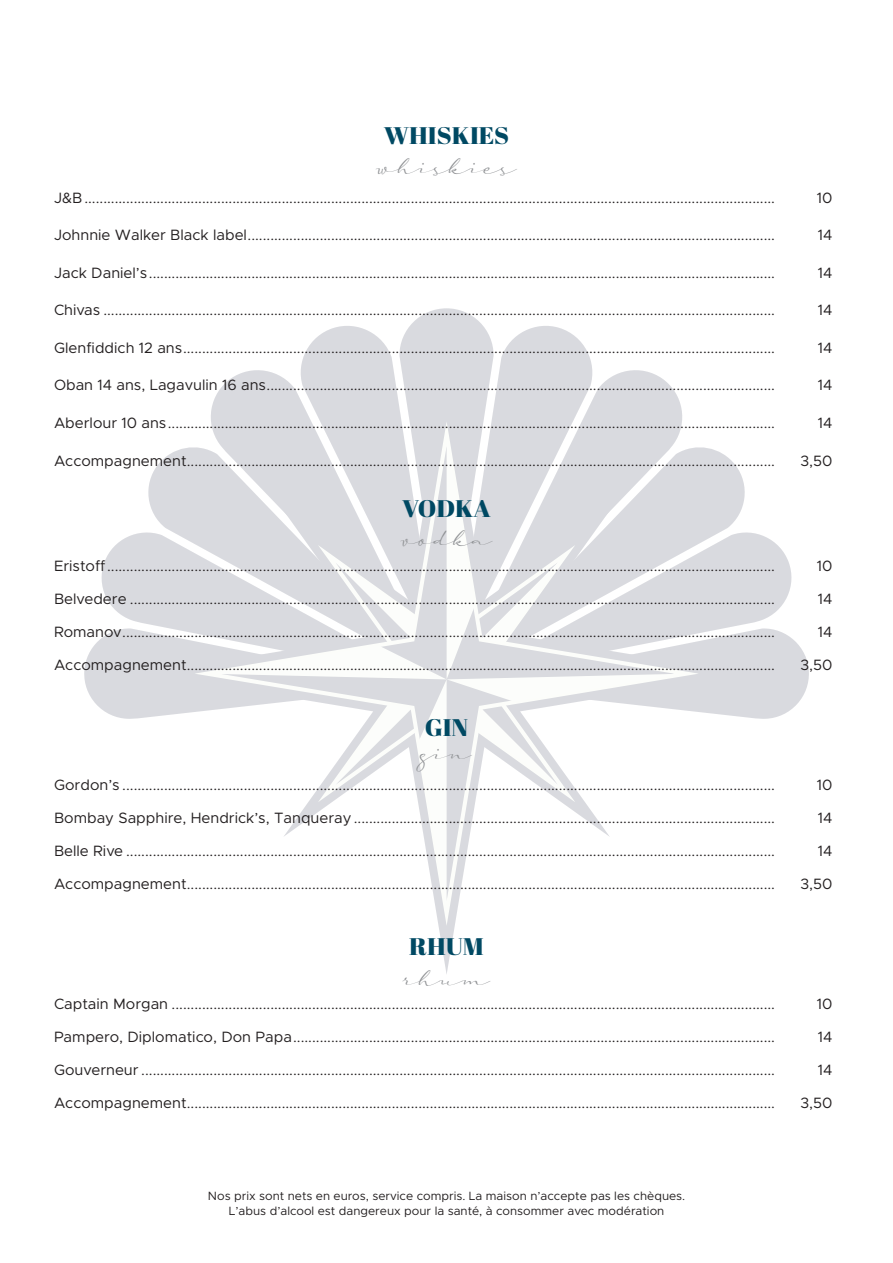
<style>
.page{position:relative;width:893px;height:1263px;background:#fff}
.page>*{position:absolute;margin:0;border:0;box-sizing:border-box;transform-origin:0 0}
.t1{font:28.2px "a Auto Signature";color:#8f9194}
.t2{font:24px "Abril Fatface";color:#004963;scale:1.04 1}
.t3{font:15px "Metropolis";color:#231f20}
.t4{font:12px/14.4px "Metropolis";color:#231f20;text-align:center}
</style>
<div class="page">
<svg style="left:84px;top:308px;width:725px;height:605px"></svg>
<p class="t2" style="left:384px;top:119px;width:122px">WHISKIES</p>
<p class="t1" style="left:376px;top:147px;width:142px">whiskies</p>
<p class="t3" style="left:54px;top:188px;width:723px">J&amp;B......................................................................................................................................................................................</p>
<p class="t3" style="left:817px;top:188px;width:17px">10</p>
<p class="t3" style="left:54px;top:226px;width:723px">Johnnie Walker Black label...........................................................................................................................................</p>
<p class="t3" style="left:818px;top:226px;width:16px">14</p>
<p class="t3" style="left:54px;top:263px;width:723px">Jack Daniel’s.....................................................................................................................................................................</p>
<p class="t3" style="left:818px;top:263px;width:16px">14</p>
<p class="t3" style="left:54px;top:301px;width:723px">Chivas .................................................................................................................................................................................</p>
<p class="t3" style="left:818px;top:301px;width:16px">14</p>
<p class="t3" style="left:54px;top:338px;width:723px">Glenfiddich 12 ans............................................................................................................................................................</p>
<p class="t3" style="left:818px;top:338px;width:16px">14</p>
<p class="t3" style="left:54px;top:376px;width:723px">Oban 14 ans, Lagavulin 16 ans......................................................................................................................................</p>
<p class="t3" style="left:818px;top:376px;width:16px">14</p>
<p class="t3" style="left:54px;top:413px;width:723px">Aberlour 10 ans................................................................................................................................................................</p>
<p class="t3" style="left:818px;top:413px;width:16px">14</p>
<p class="t3" style="left:54px;top:451px;width:723px">Accompagnement...........................................................................................................................................................</p>
<p class="t3" style="left:800px;top:451px;width:34px">3,50</p>
<p class="t2" style="left:402px;top:491px;width:87px">VODKA</p>
<p class="t1" style="left:401px;top:519px;width:93px">vodka</p>
<p class="t3" style="left:54px;top:556px;width:723px">Eristoff................................................................................................................................................................................</p>
<p class="t3" style="left:817px;top:556px;width:17px">10</p>
<p class="t3" style="left:54px;top:589px;width:723px">Belvedere ..........................................................................................................................................................................</p>
<p class="t3" style="left:818px;top:589px;width:16px">14</p>
<p class="t3" style="left:54px;top:622px;width:723px">Romanov............................................................................................................................................................................</p>
<p class="t3" style="left:818px;top:622px;width:16px">14</p>
<p class="t3" style="left:54px;top:655px;width:723px">Accompagnement...........................................................................................................................................................</p>
<p class="t3" style="left:800px;top:655px;width:34px">3,50</p>
<p class="t2" style="left:425px;top:710px;width:43px">GIN</p>
<p class="t1" style="left:421px;top:732px;width:52px">gin</p>
<p class="t3" style="left:54px;top:775px;width:723px">Gordon’s ............................................................................................................................................................................</p>
<p class="t3" style="left:817px;top:775px;width:17px">10</p>
<p class="t3" style="left:54px;top:808px;width:723px">Bombay Sapphire, Hendrick’s, Tanqueray...............................................................................................................</p>
<p class="t3" style="left:818px;top:808px;width:16px">14</p>
<p class="t3" style="left:54px;top:841px;width:723px">Belle Rive ...........................................................................................................................................................................</p>
<p class="t3" style="left:818px;top:841px;width:16px">14</p>
<p class="t3" style="left:54px;top:874px;width:723px">Accompagnement...........................................................................................................................................................</p>
<p class="t3" style="left:800px;top:874px;width:34px">3,50</p>
<p class="t2" style="left:409px;top:929px;width:73px">RHUM</p>
<p class="t1" style="left:403px;top:959px;width:89px">rhum</p>
<p class="t3" style="left:54px;top:994px;width:723px">Captain Morgan ...............................................................................................................................................................</p>
<p class="t3" style="left:817px;top:994px;width:17px">10</p>
<p class="t3" style="left:54px;top:1027px;width:723px">Pampero, Diplomatico, Don Papa...............................................................................................................................</p>
<p class="t3" style="left:818px;top:1027px;width:16px">14</p>
<p class="t3" style="left:54px;top:1060px;width:723px">Gouverneur .......................................................................................................................................................................</p>
<p class="t3" style="left:818px;top:1060px;width:16px">14</p>
<p class="t3" style="left:54px;top:1093px;width:723px">Accompagnement...........................................................................................................................................................</p>
<p class="t3" style="left:800px;top:1093px;width:34px">3,50</p>
<p class="t4" style="left:208px;top:1189px;width:479px">Nos prix sont nets en euros, service compris. La maison n’accepte pas les chèques.<br>L’abus d’alcool est dangereux pour la santé, à consommer avec modération</p>
</div>
